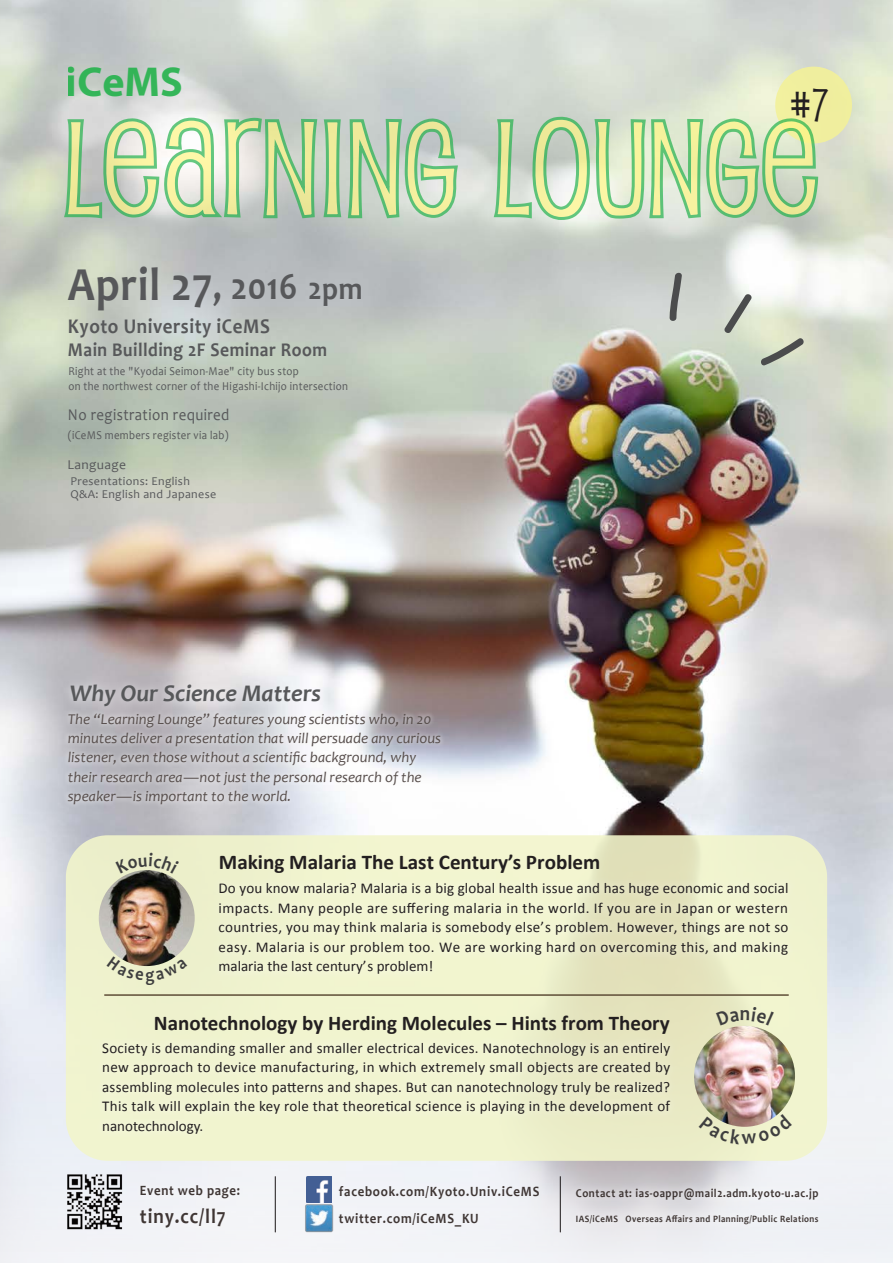
<style>
.page{position:relative;width:893px;height:1263px;background:#fff}
.page>*{position:absolute;margin:0;border:0;box-sizing:border-box;transform-origin:0 0}
.t1{font:700 47.7px "Candara";letter-spacing:.02em;color:#57585a;scale:.9 1}
.t2{font:44.25px "Pupcat";color:#231f20}
.t3{font:700 42px "Myriad Pro";color:#23b24b}
.t4{font:italic 700 24px "Candara";color:#57585a}
.t5{font:700 21px "Calibri";color:#231f20}
.t6{font:700 21px "Candara";letter-spacing:.03em;color:#57585a;scale:.9 1}
.t7{font:700 21px "Candara";letter-spacing:.05em;color:#3f3634;scale:.9 1}
.t8{font:700 19.5px "Candara";letter-spacing:.03em;color:#57585a;scale:.9 1}
.t9{font:16.5px "Candara";letter-spacing:.03em;color:#57585a;scale:.9 1}
.t10{font:15px/19.5px "Calibri";letter-spacing:.015em;color:#231f20;text-align:justify}
.t11{font:italic 15px/19.4px "Candara";color:#574e4c}
.t12{font:700 14.25px/26.8px "Candara";letter-spacing:.055em;color:#3f3634;scale:.9 1}
.t13{font:13.5px "Candara";letter-spacing:.03em;color:#57585a}
.t14{font:12px/15px "Candara";letter-spacing:.03em;color:#57585a;scale:.9 1}
.t15{font:700 12px "Candara";letter-spacing:.055em;color:#3f3634;scale:.9 1}
.t16{font:12px/13.5px "Candara";letter-spacing:.03em;color:#57585a}
.t17{font:700 9.75px "Candara";letter-spacing:.05em;color:#3f3634;scale:.9 1}
.s1{font-size:38.4px}
.s2{font-size:31.8px}
</style>
<div class="page">
<img style="left:0;top:0;width:893px;height:980px">
<svg style="left:723px;top:292px;width:30px;height:43px"></svg>
<svg style="left:759px;top:336px;width:47px;height:31px"></svg>
<svg style="left:669px;top:272px;width:13px;height:50px"></svg>
<svg style="left:0;top:980px;width:893px;height:283px"></svg>
<img style="left:563px;top:1174px;width:269px;height:64px">
<div style="left:127px;top:1171px;width:126px;height:71px;background:#f2f3f7"></div>
<hr style="left:275px;top:1176px;width:1px;height:56px;background:#231f20">
<hr style="left:560px;top:1176px;width:1px;height:56px;background:#231f20">
<img style="left:306px;top:1176px;width:26px;height:26px">
<img style="left:305px;top:1204px;width:28px;height:28px">
<div style="left:66px;top:835px;width:761px;height:326px;background:#f2f5cb;border-radius:42px"></div>
<hr style="left:104px;top:994px;width:685px;height:2px;background:#5e4d37">
<img style="left:89px;top:1028px;width:598px;height:129px">
<img style="left:206px;top:869px;width:583px;height:128px">
<img style="left:61px;top:705px;width:393px;height:113px">
<img style="left:694px;top:1026px;width:101px;height:101px;border-radius:50px">
<img style="left:99px;top:870px;width:96px;height:96px;border-radius:48px">
<img style="left:57px;top:668px;width:277px;height:52px">
<div style="left:775px;top:67px;width:77px;height:76px;background:#f3f199;border-radius:50%"></div>
<svg style="left:64px;top:117px;width:396px;height:103px;background:#bed6ae"></svg>
<svg style="left:492px;top:117px;width:326px;height:103px;background:#c2dcac"></svg>
<img style="left:54px;top:1161px;width:80px;height:80px">
<svg style="left:716px;top:1007px;width:31px;height:19px"></svg>
<svg style="left:699px;top:1114px;width:79px;height:13px"></svg>
<svg style="left:119px;top:957px;width:56px;height:10px"></svg>
<svg style="left:130px;top:870px;width:33px;height:3px"></svg>
<h3 class="t3" style="left:66px;top:54px;width:118px">iCeMS</h3>
<h1 class="t1" style="left:68px;top:254px;width:329px">April 27<span class="s1">, 2016</span> <span class="s2">2pm</span></h1>
<h3 class="t6" style="left:68px;top:313px;width:226px">Kyoto University iCeMS</h3>
<h3 class="t8" style="left:68px;top:337px;width:289px">Main Buillding 2F Seminar Room</h3>
<p class="t14" style="left:68px;top:363px;width:312px">Right at the "Kyodai Seimon-Mae" city bus stop<br>on the northwest corner of the Higashi-Ichijo intersection</p>
<p class="t9" style="left:68px;top:404px;width:181px">No registration required</p>
<p class="t14" style="left:68px;top:427px;width:180px">(iCeMS members register via lab)</p>
<p class="t13" style="left:67px;top:456px;width:60px">Language</p>
<p class="t16" style="left:70px;top:474px;width:147px">Presentations: English<br>Q&amp;A: English and Japanese</p>
<h3 class="t4" style="left:70px;top:678px;width:253px">Why Our Science Matters</h3>
<p class="t11" style="left:68px;top:709px;width:375px">The “Learning Lounge” features young scientists who, in 20 minutes deliver a presentation that will persuade any curious listener, even those without a scientific background, why their research area—not just the personal research of the speaker—is important to the world.</p>
<h2 class="t2" style="left:790px;top:78px;width:40px">#7</h2>
<h3 class="t5" style="left:219px;top:849px;width:383px">Making Malaria The Last Century’s Problem</h3>
<p class="t10" style="left:218px;top:879px;width:571px">Do you know malaria? Malaria is a big global health issue and has huge economic and social impacts. Many people are suffering malaria in the world. If you are in Japan or western countries, you may think malaria is somebody else’s problem. However, things are not so easy. Malaria is our problem too. We are working hard on overcoming this, and making malaria the last century’s problem!</p>
<h3 class="t5" style="left:154px;top:1010px;width:517px">Nanotechnology by Herding Molecules – Hints from Theory</h3>
<p class="t10" style="left:102px;top:1038px;width:570px">Society is demanding smaller and smaller electrical devices. Nanotechnology is an entirely new approach to device manufacturing, in which extremely small objects are created by assembling molecules into patterns and shapes. But can nanotechnology truly be realized?<br>This talk will explain the key role that theoretical science is playing in the development of nanotechnology.</p>
<p class="t12" style="left:140px;top:1177px;width:113px">Event web page:</p>
<h3 class="t7" style="left:140px;top:1203px;width:97px">tiny.cc/ll7</h3>
<p class="t12" style="left:339px;top:1178px;width:224px">facebook.com/Kyoto.Univ.iCeMS twitter.com/iCeMS_KU</p>
<p class="t15" style="left:576px;top:1186px;width:271px">Contact at: ias-oappr@mail2.adm.kyoto-u.ac.jp</p>
<p class="t17" style="left:576px;top:1213px;width:271px">IAS/iCeMS Overseas Affairs and Planning/Public Relations</p>
</div>
